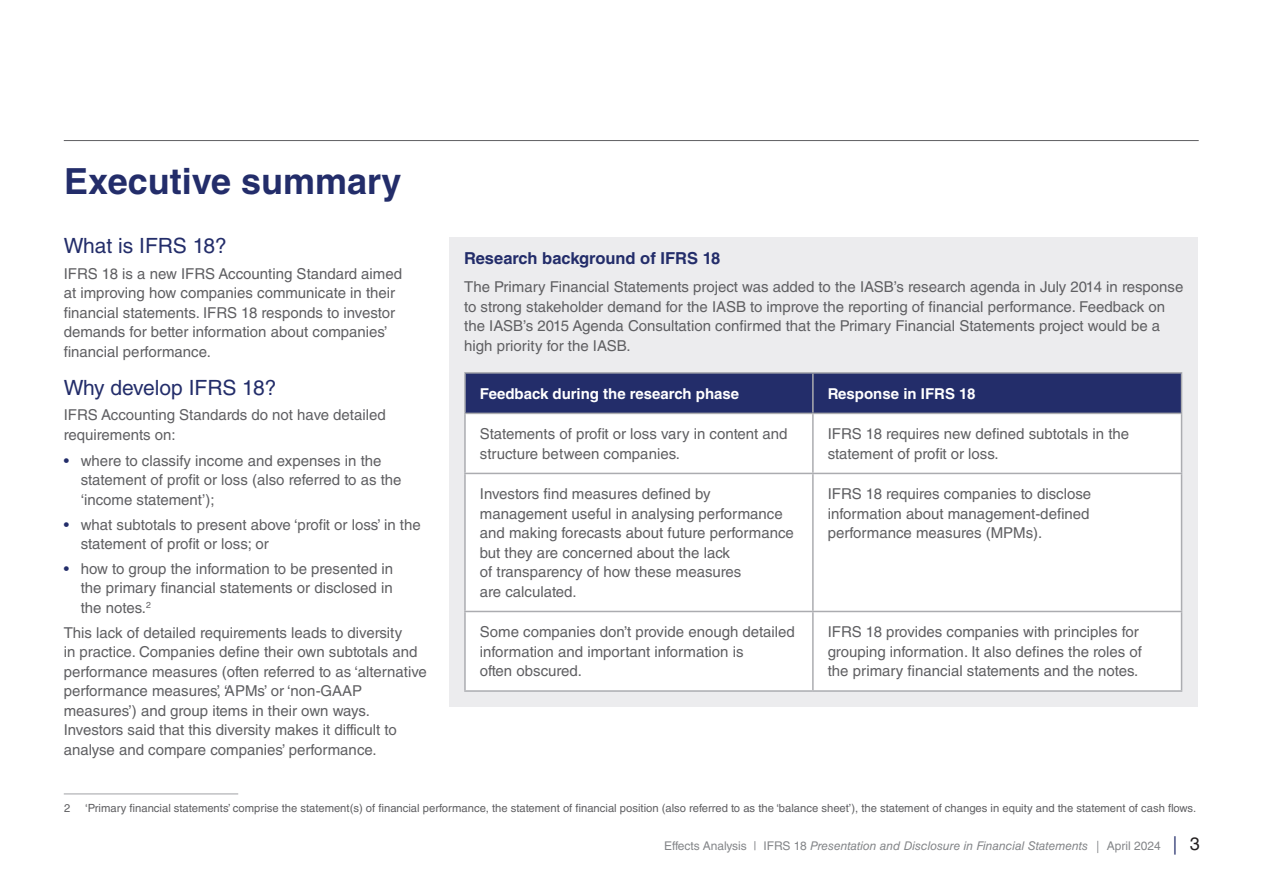
<style>
.page{position:relative;width:1263px;height:893px;background:#fff}
.page>*{position:absolute;margin:0;border:0;box-sizing:border-box;transform-origin:0 0}
.Level_1{font:700 36px "Helvetica LT Std";color:#232d6a}
.Level_2_heading{font:21px "Helvetica LT Std";color:#232d6a}
.Level_3_heading{font:700 16.5px "Helvetica LT Std";color:#232d6a}
.Body_copy{font:15px/19.5px "Helvetica LT Std";color:#5f5f62}
.Table_heading{font:700 15px "Helvetica LT Std";color:#fff}
.t1{font:italic 12px "Helvetica LT Std";color:#848689}
.footnote{font:11.25px "Helvetica LT Std";color:#5f5f62}
.s1{color:#232d6a}
.s2{font-style:normal}
.s3{font-family:"Swift LT Pro";font-style:normal}
.s4{font-family:"Swift LT Pro";font-style:normal;font-size:18px;color:#232d6a}
.s5{font-style:normal;font-size:18px;color:#231f20}
</style>
<div class="page">
<hr style="left:64px;top:140px;width:1135px;height:1px;background:#5f5f62">
<hr style="left:64px;top:793px;width:174px;height:1px;background:#abacb0">
<div style="left:449px;top:238px;width:749px;height:469px;background:#ececee"></div>
<div style="left:466px;top:374px;width:715px;height:39px;background:#232d6a"></div>
<div style="left:466px;top:415px;width:715px;height:275px;background:#fff"></div>
<hr style="left:464px;top:372px;width:349px;height:2px;background:#abacb0">
<hr style="left:464px;top:374px;width:2px;height:39px;background:#abacb0">
<hr style="left:813px;top:372px;width:369px;height:2px;background:#abacb0">
<hr style="left:812px;top:374px;width:2px;height:39px;background:#abacb0">
<hr style="left:1181px;top:374px;width:1px;height:39px;background:#abacb0">
<hr style="left:464px;top:413px;width:349px;height:1px;background:#abacb0">
<hr style="left:464px;top:414px;width:2px;height:59px;background:#abacb0">
<hr style="left:813px;top:413px;width:369px;height:1px;background:#abacb0">
<hr style="left:812px;top:414px;width:2px;height:59px;background:#abacb0">
<hr style="left:1181px;top:414px;width:1px;height:59px;background:#abacb0">
<hr style="left:464px;top:473px;width:349px;height:1px;background:#abacb0">
<hr style="left:464px;top:474px;width:2px;height:137px;background:#abacb0">
<hr style="left:813px;top:473px;width:369px;height:1px;background:#abacb0">
<hr style="left:812px;top:474px;width:2px;height:137px;background:#abacb0">
<hr style="left:1181px;top:474px;width:1px;height:137px;background:#abacb0">
<hr style="left:464px;top:611px;width:349px;height:1px;background:#abacb0">
<hr style="left:464px;top:612px;width:2px;height:78px;background:#abacb0">
<hr style="left:813px;top:611px;width:369px;height:1px;background:#abacb0">
<hr style="left:812px;top:612px;width:2px;height:78px;background:#abacb0">
<hr style="left:1181px;top:612px;width:1px;height:78px;background:#abacb0">
<hr style="left:464px;top:690px;width:349px;height:2px;background:#abacb0">
<hr style="left:813px;top:690px;width:369px;height:2px;background:#abacb0">
<p class="Level_1" style="left:64px;top:160px;width:339px">Executive summary</p>
<p class="Level_2_heading" style="left:64px;top:233px;width:165px">What is IFRS 18?</p>
<p class="Body_copy" style="left:64px;top:263px;width:340px">IFRS 18 is a new IFRS Accounting Standard aimed at improving how companies communicate in their financial statements. IFRS 18 responds to investor demands for better information about companies’ financial performance.</p>
<p class="Level_2_heading" style="left:64px;top:375px;width:214px">Why develop IFRS 18?</p>
<p class="Body_copy" style="left:64px;top:405px;width:323px">IFRS Accounting Standards do not have detailed requirements on:</p>
<p class="Body_copy" style="left:81px;top:451px;width:322px;text-indent:-17px"><span class="s1">•</span> where to classify income and expenses in the statement of profit or loss (also referred to as the ‘income statement’);</p>
<p class="Body_copy" style="left:81px;top:515px;width:341px;text-indent:-17px"><span class="s1">•</span> what subtotals to present above ‘profit or loss’ in the statement of profit or loss; or</p>
<p class="Body_copy" style="left:81px;top:559px;width:314px;text-align:justify;text-indent:-17px"><span class="s1">•</span> how to group the information to be presented in the primary financial statements or disclosed in the notes.<sup>2</sup></p>
<p class="Body_copy" style="left:64px;top:623px;width:364px">This lack of detailed requirements leads to diversity<br>in practice. Companies define their own subtotals and performance measures (often referred to as ‘alternative performance measures’, ‘APMs’ or ‘non‑GAAP measures’) and group items in their own ways.<br>Investors said that this diversity makes it difficult to analyse and compare companies’ performance.</p>
<p class="Level_3_heading" style="left:464px;top:248px;width:258px">Research background of IFRS 18</p>
<p class="Body_copy" style="left:464px;top:277px;width:721px">The Primary Financial Statements project was added to the IASB’s research agenda in July 2014 in response to strong stakeholder demand for the IASB to improve the reporting of financial performance. Feedback on the IASB’s 2015 Agenda Consultation confirmed that the Primary Financial Statements project would be a high priority for the IASB.</p>
<p class="Table_heading" style="left:480px;top:384px;width:261px">Feedback during the research phase</p>
<p class="Table_heading" style="left:828px;top:384px;width:149px">Response in IFRS 18</p>
<p class="Body_copy" style="left:480px;top:424px;width:309px">Statements of profit or loss vary in content and structure between companies.</p>
<p class="Body_copy" style="left:828px;top:424px;width:303px">IFRS 18 requires new defined subtotals in the statement of profit or loss.</p>
<p class="Body_copy" style="left:480px;top:484px;width:316px">Investors find measures defined by management useful in analysing performance and making forecasts about future performance but they are concerned about the lack<br>of transparency of how these measures<br>are calculated.</p>
<p class="Body_copy" style="left:828px;top:484px;width:265px;text-align:justify">IFRS 18 requires companies to disclose information about management-defined performance measures (MPMs).</p>
<p class="Body_copy" style="left:480px;top:622px;width:317px">Some companies don’t provide enough detailed information and important information is<br>often obscured.</p>
<p class="Body_copy" style="left:828px;top:622px;width:316px">IFRS 18 provides companies with principles for grouping information. It also defines the roles of the primary financial statements and the notes.</p>
<p class="footnote" style="left:64px;top:801px;width:8px">2</p>
<p class="footnote" style="left:85px;top:801px;width:1112px">‘Primary financial statements’ comprise the statement(s) of financial performance, the statement of financial position (also referred to as the ‘balance sheet’), the statement of changes in equity and the statement of cash flows.</p>
<p class="t1" style="left:664px;top:839px;width:537px"><span class="s2">Effects Analysis | IFRS 18</span> Presentation and Disclosure in Financial Statements <span class="s3">|</span> <span class="s2">April 2024</span> <span class="s4">|</span> <span class="s5">3</span></p>
</div>
